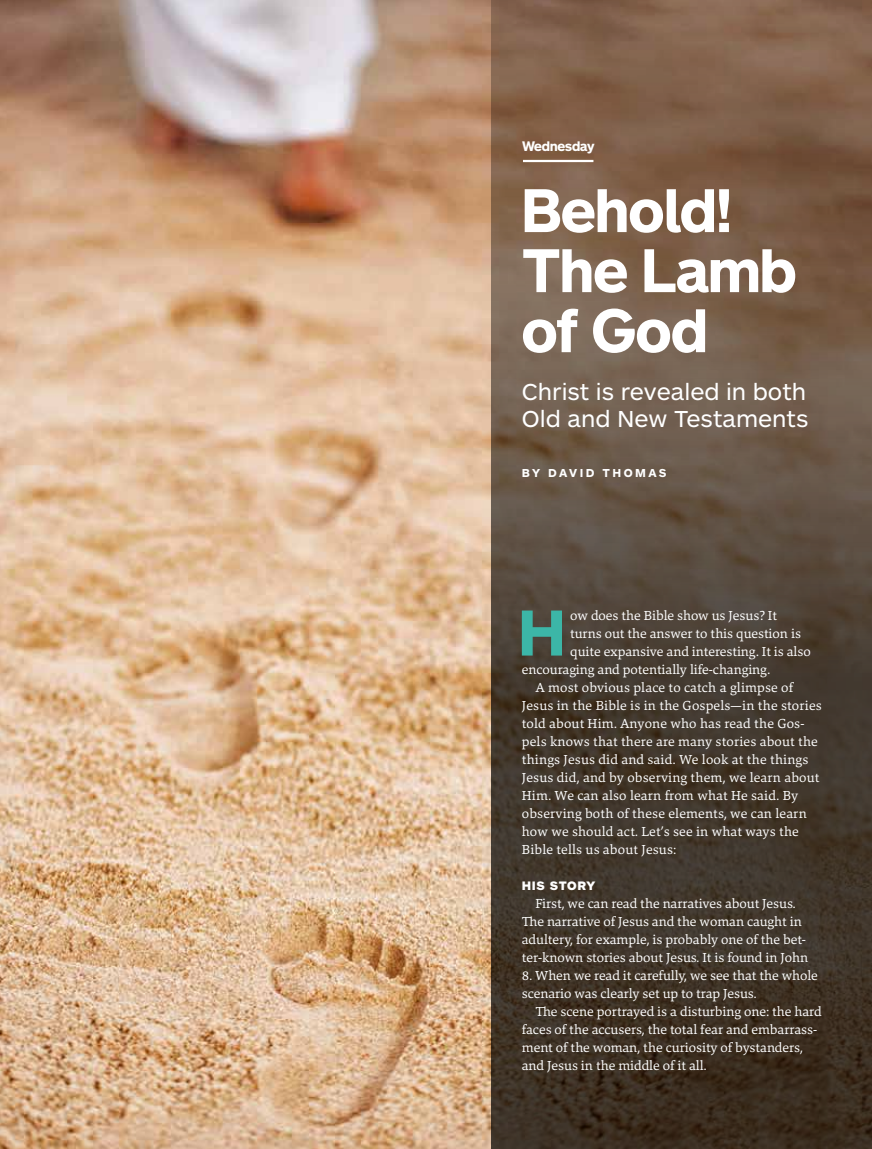
<style>
.page{position:relative;width:872px;height:1149px;background:#fff}
.page>*{position:absolute;margin:0;border:0;box-sizing:border-box;transform-origin:0 0}
.t1{font:700 67.5px "ARS Maquette Pro";color:#3cb6a7}
.t2{font:700 60px/60px "ARS Maquette Pro";color:#fff}
.t3{font:24px/27px "ARS Maquette Pro";color:#fff}
.t4{font:13.5px/18px "Danton";color:#fff}
.t5{font:700 13.5px "ARS Maquette Pro";color:#fff}
.t6{font:900 12.75px "ARS Maquette Pro";letter-spacing:.05em;color:#fff}
.t7{font:700 12px "ARS Maquette Pro";letter-spacing:.195em;color:#fff}
</style>
<div class="page">
<img style="left:0;top:0;width:491px;height:1148px">
<svg style="left:491px;top:0;width:381px;height:1148px;background:#5b493a"></svg>
<hr style="left:523px;top:160px;width:70px;height:2px;background:#fff">
<p class="t5" style="left:522px;top:138px;width:74px">Wednesday</p>
<h2 class="t2" style="left:522px;top:178px;width:276px">Behold!<br>The Lamb of God</h2>
<h3 class="t3" style="left:522px;top:377px;width:288px">Christ is revealed in both<br>Old and New Testaments</h3>
<p class="t7" style="left:522px;top:464px;width:146px">BY DAVID THOMAS</p>
<h1 class="t1" style="left:517px;top:588px;width:51px">H</h1>
<p class="t4" style="left:570px;top:605px;width:208px">ow does the Bible show us Jesus? It</p>
<p class="t4" style="left:570px;top:623px;width:232px">turns out the answer to this question is</p>
<p class="t4" style="left:570px;top:641px;width:242px">quite expansive and interesting. It is also</p>
<p class="t4" style="left:522px;top:659px;width:250px">encouraging and potentially life-changing.</p>
<p class="t4" style="left:535px;top:677px;width:259px">A most obvious place to catch a glimpse of</p>
<p class="t4" style="left:522px;top:695px;width:301px">Jesus in the Bible is in the Gospels—in the stories</p>
<p class="t4" style="left:522px;top:713px;width:284px">told about Him. Anyone who has read the Gos-</p>
<p class="t4" style="left:522px;top:731px;width:297px">pels knows that there are many stories about the</p>
<p class="t4" style="left:522px;top:749px;width:288px">things Jesus did and said. We look at the things</p>
<p class="t4" style="left:522px;top:767px;width:299px">Jesus did, and by observing them, we learn about</p>
<p class="t4" style="left:522px;top:785px;width:278px">Him. We can also learn from what He said. By</p>
<p class="t4" style="left:522px;top:803px;width:286px">observing both of these elements, we can learn</p>
<p class="t4" style="left:522px;top:821px;width:278px">how we should act. Let’s see in what ways the</p>
<p class="t4" style="left:522px;top:839px;width:156px">Bible tells us about Jesus:</p>
<p class="t6" style="left:522px;top:876px;width:75px">HIS STORY</p>
<p class="t4" style="left:522px;top:893px;width:288px;text-align:center">First, we can read the narratives about Jesus.<br>The narrative of Jesus and the woman caught in adultery, for example, is probably one of the bet&shy;ter-known stories about Jesus. It is found in John</p>
<p class="t4" style="left:522px;top:965px;width:297px">8. When we read it carefully, we see that the whole scenario was clearly set up to trap Jesus.</p>
<p class="t4" style="left:522px;top:1001px;width:301px;text-indent:14px">The scene portrayed is a disturbing one: the hard faces of the accusers, the total fear and embarrass&shy;ment of the woman, the curiosity of bystanders, and Jesus in the middle of it all.</p>
</div>
